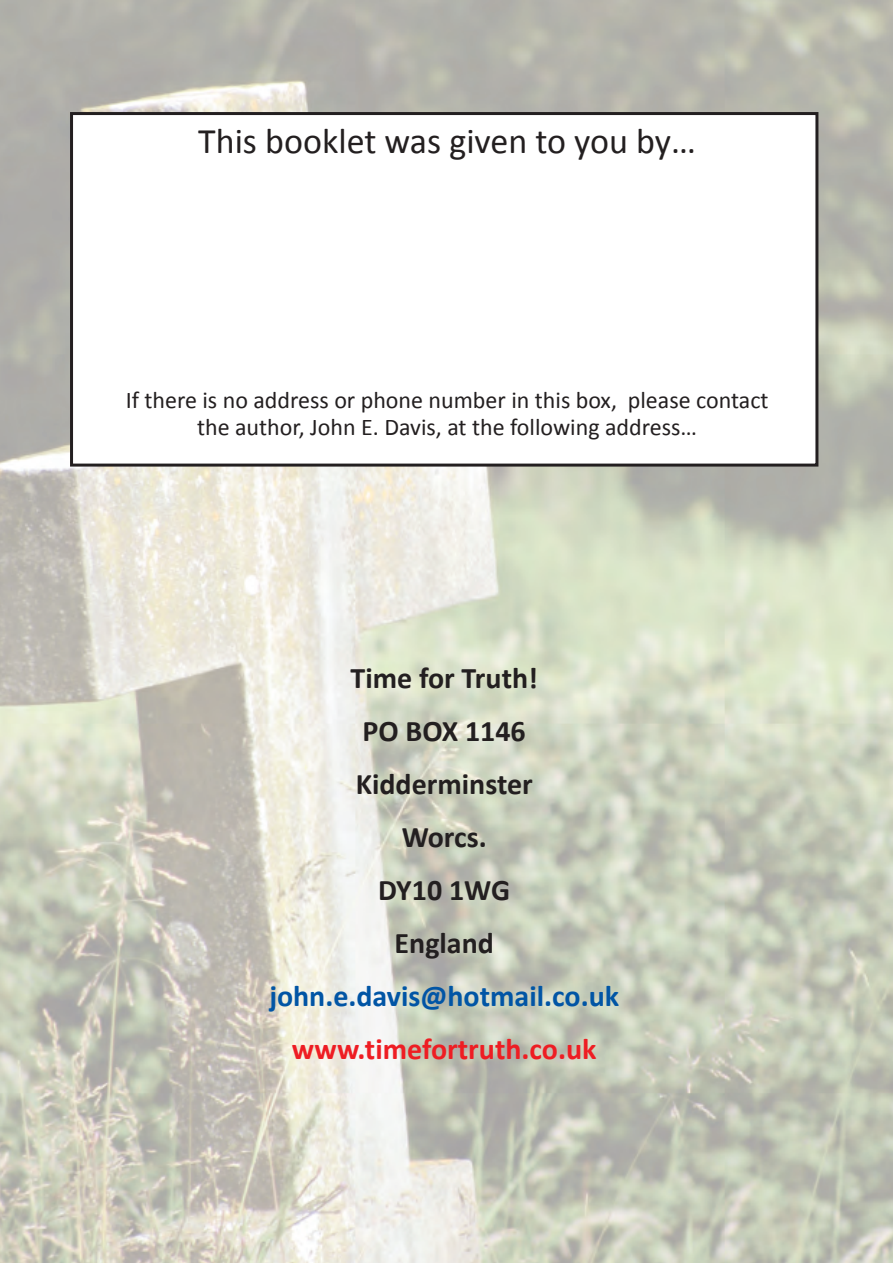
<style>
.page{position:relative;width:893px;height:1263px;background:#fff}
.page>*{position:absolute;margin:0;border:0;box-sizing:border-box;transform-origin:0 0}
.t1{font:36px "Calibri";color:#231f20}
.t2{font:700 30px/53.1px "Calibri";color:#231f20;text-align:center}
.t3{font:700 30px "Calibri";color:#0155a5}
.t4{font:700 30px "Calibri";color:#ee1d23}
.t5{font:24px/27px "Calibri";color:#231f20;text-align:center}
</style>
<div class="page">
<img style="left:0;top:0;width:893px;height:1263px">
<div style="left:72px;top:114px;width:745px;height:351px;background:#fff"></div>
<div style="left:70px;top:112px;width:748px;height:355px;border:3px solid #231f20"></div>
<h1 class="t1" style="left:198px;top:118px;width:499px">This booklet was given to you by…</h1>
<p class="t5" style="left:126px;top:386px;width:644px">If there is no address or phone number in this box, please contact the author, John E. Davis, at the following address…</p>
<p class="t2" style="left:350px;top:651px;width:189px">Time for Truth!<br>PO BOX 1146<br>Kidderminster<br>Worcs.<br>DY10 1WG<br>England</p>
<p class="t3" style="left:269px;top:977px;width:351px">john.e.davis@hotmail.co.uk</p>
<p class="t4" style="left:292px;top:1030px;width:306px">www.timefortruth.co.uk</p>
</div>
